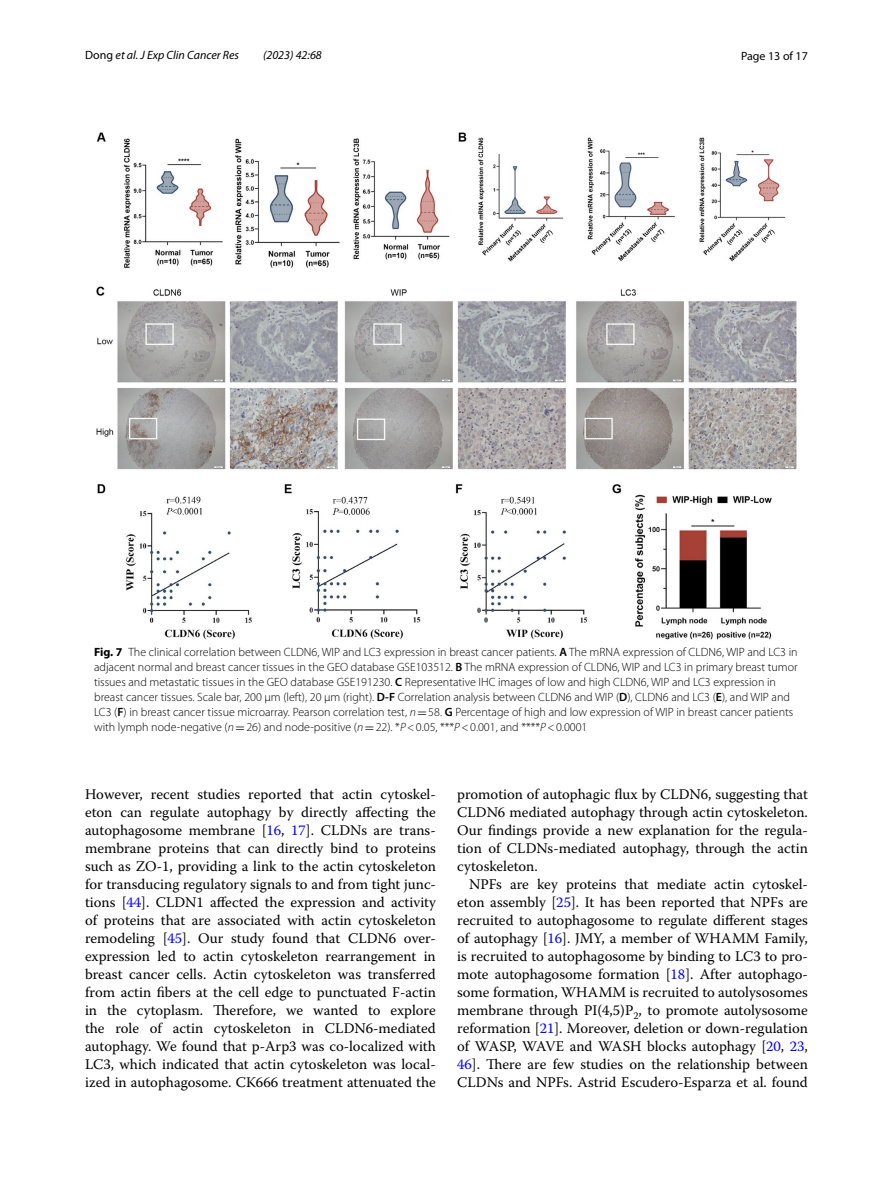
<style>
.page{position:relative;width:893px;height:1187px;background:#fff}
.page>*{position:absolute;margin:0;border:0;box-sizing:border-box;transform-origin:0 0}
.t1{font:14.7px/18px "Warnock Pro";color:#000;text-align:justify}
.t2{font:300 12px/15px "Myriad Pro";color:#000}
.t3{font:italic 12px "Myriad Pro";color:#000}
.t4{font:12px "Myriad Pro";color:#000}
.s1{font-style:normal}
.s2{font-weight:700}
.s3{font-weight:600}
.s4{font-style:italic}
.s5{font-family:"MTSY";font-weight:400}
.s6{color:#00f}
</style>
<div class="page">
<img style="left:96px;top:133px;width:701px;height:507px">
<p class="t3" style="left:85px;top:48px;width:156px"><span class="s1">Dong</span> et al. J Exp Clin Cancer Res</p>
<p class="t3" style="left:263px;top:48px;width:60px">(2023) 42:68</p>
<p class="t4" style="left:741px;top:48px;width:68px">Page 13 of 17</p>
<p class="t2" style="left:94px;top:644px;width:705px"><span class="s2">Fig. 7</span> The clinical correlation between CLDN6, WIP and LC3 expression in breast cancer patients. <span class="s3">A</span> The mRNA expression of CLDN6, WIP and LC3 in adjacent normal and breast cancer tissues in the GEO database GSE103512. <span class="s3">B</span> The mRNA expression of CLDN6, WIP and LC3 in primary breast tumor tissues and metastatic tissues in the GEO database GSE191230. <span class="s3">C</span> Representative IHC images of low and high CLDN6, WIP and LC3 expression in breast cancer tissues. Scale bar, 200 µm (left), 20 µm (right). <span class="s3">D-F</span> Correlation analysis between CLDN6 and WIP (<span class="s3">D</span>), CLDN6 and LC3 (<span class="s3">E</span>), and WIP and LC3 (<span class="s3">F</span>) in breast cancer tissue microarray. Pearson correlation test, <span class="s4">n</span><span class="s5">=</span>58. <span class="s3">G</span> Percentage of high and low expression of WIP in breast cancer patients with lymph node-negative (<span class="s4">n</span><span class="s5">=</span>26) and node-positive (<span class="s4">n</span><span class="s5">=</span>22). *<span class="s4">P</span>&lt;0.05, ***<span class="s4">P</span>&lt;0.001, and ****<span class="s4">P</span>&lt;0.0001</p>
<p class="t1" style="left:85px;top:785px;width:352px">However, recent studies reported that actin cytoskel&shy;eton can regulate autophagy by directly affecting the autophagosome membrane [<span class="s6">16</span>, <span class="s6">17</span>]. CLDNs are trans&shy;membrane proteins that can directly bind to proteins such as ZO-1, providing a link to the actin cytoskeleton for transducing regulatory signals to and from tight junc&shy;tions [<span class="s6">44</span>]. CLDN1 affected the expression and activity of proteins that are associated with actin cytoskeleton remodeling [<span class="s6">45</span>]. Our study found that CLDN6 over&shy;expression led to actin cytoskeleton rearrangement in breast cancer cells. Actin cytoskeleton was transferred from actin fibers at the cell edge to punctuated F-actin in the cytoplasm. Therefore, we wanted to explore the role of actin cytoskeleton in CLDN6-mediated autophagy. We found that p-Arp3 was co-localized with LC3, which indicated that actin cytoskeleton was local&shy;ized in autophagosome. CK666 treatment attenuated the</p>
<p class="t1" style="left:457px;top:785px;width:352px">promotion of autophagic flux by CLDN6, suggesting that CLDN6 mediated autophagy through actin cytoskeleton.<br>Our findings provide a new explanation for the regula&shy;tion of CLDNs-mediated autophagy, through the actin cytoskeleton.</p>
<p class="t1" style="left:457px;top:875px;width:352px;text-indent:12px">NPFs are key proteins that mediate actin cytoskel&shy;eton assembly [<span class="s6">25</span>]. It has been reported that NPFs are recruited to autophagosome to regulate different stages of autophagy [<span class="s6">16</span>]. JMY, a member of WHAMM Family, is recruited to autophagosome by binding to LC3 to pro&shy;mote autophagosome formation [<span class="s6">18</span>]. After autophago&shy;some formation, WHAMM is recruited to autolysosomes membrane through PI(4,5)P<sub>2</sub>, to promote autolysosome reformation [<span class="s6">21</span>]. Moreover, deletion or down-regulation of WASP, WAVE and WASH blocks autophagy [<span class="s6">20</span>, <span class="s6">23</span>, <span class="s6">46</span>]. There are few studies on the relationship between CLDNs and NPFs. Astrid Escudero-Esparza et al. found</p>
</div>
